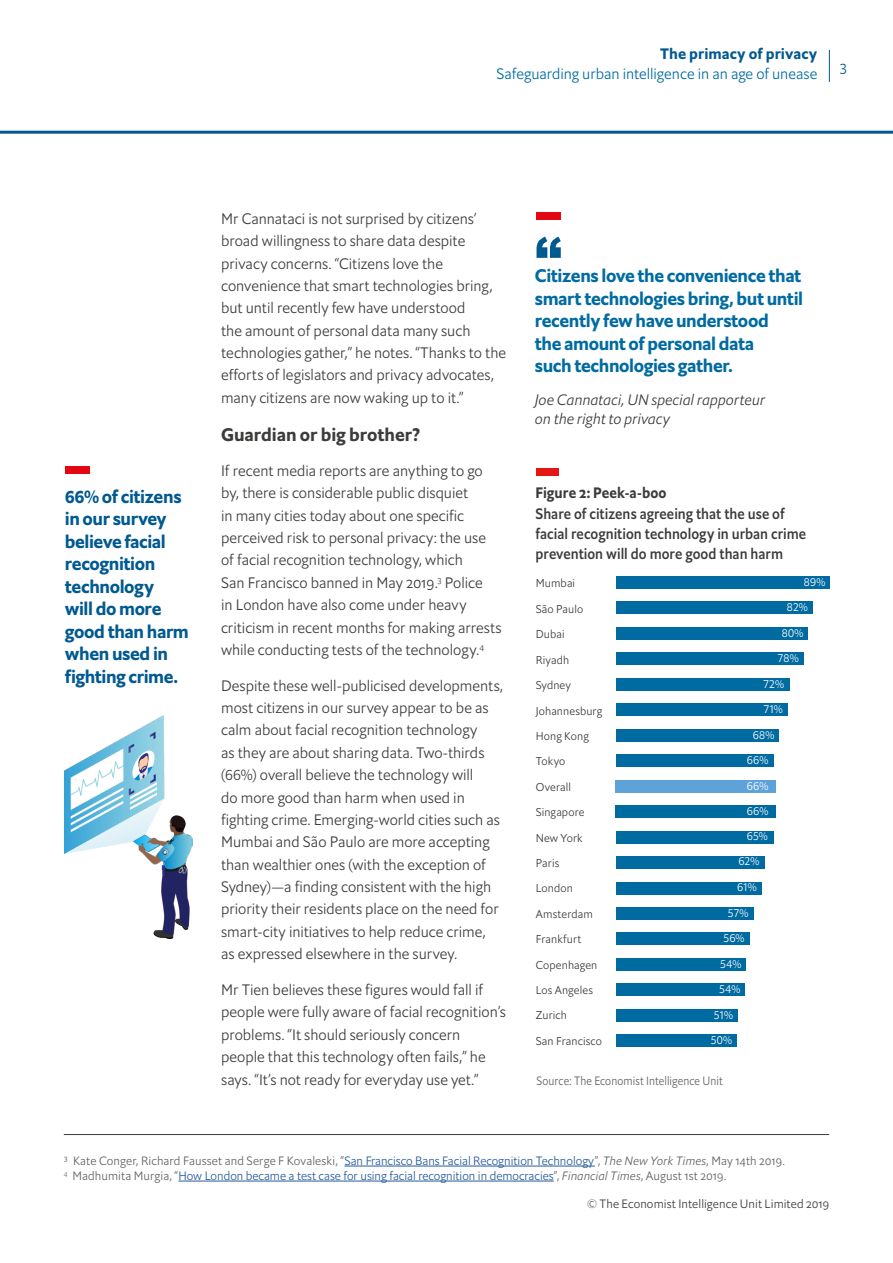
<style>
.page{position:relative;width:893px;height:1263px;background:#fff}
.page>*{position:absolute;margin:0;border:0;box-sizing:border-box;transform-origin:0 0}
.t1{font:700 18px/22.5px "Econ Sans OS";letter-spacing:-.025em;color:#006ba1}
.t2{font:700 18px/22.5px "Econ Sans OS";letter-spacing:-.025em;color:#00598f}
.t3{font:700 18px "Econ Sans OS";letter-spacing:-.005em;color:#3c3c3b}
.t4{font:300 15px/22.4px "Econ Sans OS";color:#3c3c3c}
.t5{font:500 15px/20.2px "Econ Sans Cnd OS";color:#3c3c3c}
.t6{font:italic 300 15px/19.5px "Econ Sans OS";color:#3c3c3c}
.t7{font:300 15px "Econ Sans OS";letter-spacing:-.005em;color:#006ba1}
.t8{font:700 15px "Econ Sans OS";letter-spacing:.005em;color:#00598f}
.t9{font:700 15px "Econ Sans Cnd OS";letter-spacing:.005em;color:#3c3c3c}
.t10{font:300 15px "Econ Sans OS";color:#00598f}
.t11{font:300 12px/15px "Econ Sans OS";color:#275b9b}
.t12{font:300 12px "Econ Sans OS";letter-spacing:.01em;color:#3c3c3c}
.t13{font:300 12px "Econ Sans Cnd OS";letter-spacing:.005em;color:#625f60}
.t14{font:300 11.25px "Econ Sans OS";letter-spacing:.01em;color:#3c3c3c}
.t15{font:300 11.25px "Econ Sans OS";letter-spacing:.015em;color:#fff}
.s1{color:#646363}
.s2{font-style:italic;color:#646363}
</style>
<div class="page">
<hr style="left:0;top:131px;width:893px;height:3px;background:#00598f">
<hr style="left:829px;top:50px;width:1px;height:32px;background:#00598f">
<hr style="left:64px;top:1134px;width:765px;height:1px;background:#3c3c3b">
<hr style="left:344px;top:1166px;width:251px;height:1px;background:#275b9b">
<hr style="left:178px;top:1181px;width:376px;height:1px;background:#275b9b">
<div style="left:536px;top:213px;width:25px;height:7px;background:#e30613"></div>
<svg style="left:536px;top:237px;width:25px;height:21px"></svg>
<div style="left:536px;top:468px;width:23px;height:7px;background:#e41513"></div>
<div style="left:616px;top:576px;width:214px;height:13px;background:#006ba1"></div>
<div style="left:616px;top:602px;width:197px;height:12px;background:#006ba1"></div>
<div style="left:616px;top:627px;width:191px;height:13px;background:#006ba1"></div>
<div style="left:616px;top:652px;width:187px;height:13px;background:#006ba1"></div>
<div style="left:616px;top:678px;width:173px;height:13px;background:#006ba1"></div>
<div style="left:616px;top:703px;width:172px;height:13px;background:#006ba1"></div>
<div style="left:616px;top:729px;width:163px;height:13px;background:#006ba1"></div>
<div style="left:616px;top:754px;width:157px;height:13px;background:#006ba1"></div>
<div style="left:616px;top:780px;width:160px;height:12px;background:#5da3da"></div>
<div style="left:616px;top:805px;width:160px;height:13px;background:#006ba1"></div>
<div style="left:616px;top:831px;width:157px;height:12px;background:#006ba1"></div>
<div style="left:616px;top:856px;width:148px;height:13px;background:#006ba1"></div>
<div style="left:616px;top:882px;width:145px;height:12px;background:#006ba1"></div>
<div style="left:616px;top:907px;width:138px;height:13px;background:#006ba1"></div>
<div style="left:616px;top:932px;width:134px;height:13px;background:#006ba1"></div>
<div style="left:616px;top:958px;width:130px;height:13px;background:#006ba1"></div>
<div style="left:616px;top:983px;width:128px;height:13px;background:#006ba1"></div>
<div style="left:616px;top:1009px;width:122px;height:13px;background:#006ba1"></div>
<div style="left:616px;top:1034px;width:121px;height:13px;background:#006ba1"></div>
<div style="left:65px;top:466px;width:24px;height:8px;background:#e30613"></div>
<img style="left:65px;top:715px;width:127px;height:223px">
<p class="t8" style="left:660px;top:44px;width:159px">The primacy of privacy</p>
<p class="t7" style="left:496px;top:64px;width:322px">Safeguarding urban intelligence in an age of unease</p>
<p class="t10" style="left:840px;top:57px;width:9px">3</p>
<p class="t2" style="left:65px;top:485px;width:126px">66% of citizens in our survey believe facial recognition technology<br>will do more good than harm when used in fighting crime.</p>
<p class="t4" style="left:221px;top:207px;width:286px">Mr Cannataci is not surprised by citizens’ broad willingness to share data despite privacy concerns. “Citizens love the convenience that smart technologies bring, but until recently few have understood<br>the amount of personal data many such technologies gather,” he notes. “Thanks to the efforts of legislators and privacy advocates, many citizens are now waking up to it.”</p>
<p class="t3" style="left:221px;top:423px;width:200px">Guardian or big brother?</p>
<p class="t4" style="left:221px;top:459px;width:282px">If recent media reports are anything to go by, there is considerable public disquiet<br>in many cities today about one specific perceived risk to personal privacy: the use of facial recognition technology, which<br>San Francisco banned in May 2019.<sup>3</sup> Police<br>in London have also come under heavy criticism in recent months for making arrests while conducting tests of the technology.<sup>4</sup></p>
<p class="t4" style="left:221px;top:674px;width:284px">Despite these well-publicised developments, most citizens in our survey appear to be as calm about facial recognition technology<br>as they are about sharing data. Two-thirds (66%) overall believe the technology will<br>do more good than harm when used in fighting crime. Emerging-world cities such as Mumbai and São Paulo are more accepting than wealthier ones (with the exception of Sydney)—a finding consistent with the high priority their residents place on the need for smart-city initiatives to help reduce crime,<br>as expressed elsewhere in the survey.</p>
<p class="t4" style="left:221px;top:978px;width:286px">Mr Tien believes these figures would fall if people were fully aware of facial recognition’s problems. “It should seriously concern people that this technology often fails,” he says. “It’s not ready for everyday use yet.”</p>
<p class="t1" style="left:535px;top:265px;width:270px">Citizens love the convenience that smart technologies bring, but until recently few have understood<br>the amount of personal data<br>such technologies gather.</p>
<p class="t6" style="left:535px;top:389px;width:232px">Joe Cannataci, UN special rapporteur on the right to privacy</p>
<p class="t9" style="left:536px;top:483px;width:132px">Figure 2: Peek-a-boo</p>
<p class="t5" style="left:536px;top:503px;width:272px">Share of citizens agreeing that the use of facial recognition technology in urban crime prevention will do more good than harm</p>
<p class="t14" style="left:536px;top:576px;width:41px">Mumbai</p>
<p class="t14" style="left:536px;top:602px;width:49px">São Paulo</p>
<p class="t14" style="left:536px;top:627px;width:30px">Dubai</p>
<p class="t14" style="left:536px;top:652px;width:35px">Riyadh</p>
<p class="t14" style="left:536px;top:678px;width:37px">Sydney</p>
<p class="t14" style="left:536px;top:703px;width:68px">Johannesburg</p>
<p class="t14" style="left:536px;top:729px;width:55px">Hong Kong</p>
<p class="t14" style="left:536px;top:754px;width:31px">Tokyo</p>
<p class="t14" style="left:536px;top:779px;width:37px">Overall</p>
<p class="t14" style="left:536px;top:805px;width:50px">Singapore</p>
<p class="t14" style="left:536px;top:830px;width:48px">New York</p>
<p class="t14" style="left:536px;top:856px;width:25px">Paris</p>
<p class="t14" style="left:536px;top:881px;width:39px">London</p>
<p class="t14" style="left:536px;top:906px;width:59px">Amsterdam</p>
<p class="t14" style="left:536px;top:932px;width:47px">Frankfurt</p>
<p class="t14" style="left:536px;top:957px;width:63px">Copenhagen</p>
<p class="t14" style="left:536px;top:983px;width:59px">Los Angeles</p>
<p class="t14" style="left:536px;top:1008px;width:33px">Zurich</p>
<p class="t14" style="left:536px;top:1033px;width:68px">San Francisco</p>
<p class="t15" style="left:804px;top:575px;width:23px">89%</p>
<p class="t15" style="left:787px;top:600px;width:22px">82%</p>
<p class="t15" style="left:782px;top:626px;width:23px">80%</p>
<p class="t15" style="left:778px;top:651px;width:22px">78%</p>
<p class="t15" style="left:763px;top:676px;width:22px">72%</p>
<p class="t15" style="left:764px;top:702px;width:20px">71%</p>
<p class="t15" style="left:753px;top:727px;width:23px">68%</p>
<p class="t15" style="left:747px;top:753px;width:23px">66%</p>
<p class="t15" style="left:747px;top:778px;width:23px">66%</p>
<p class="t15" style="left:747px;top:804px;width:23px">66%</p>
<p class="t15" style="left:747px;top:829px;width:22px">65%</p>
<p class="t15" style="left:738px;top:854px;width:22px">62%</p>
<p class="t15" style="left:737px;top:880px;width:21px">61%</p>
<p class="t15" style="left:728px;top:906px;width:22px">57%</p>
<p class="t15" style="left:723px;top:931px;width:23px">56%</p>
<p class="t15" style="left:720px;top:956px;width:23px">54%</p>
<p class="t15" style="left:719px;top:982px;width:23px">54%</p>
<p class="t15" style="left:714px;top:1007px;width:21px">51%</p>
<p class="t15" style="left:711px;top:1033px;width:23px">50%</p>
<p class="t13" style="left:537px;top:1073px;width:188px">Source: The Economist Intelligence Unit</p>
<p class="t11" style="left:64px;top:1153px;width:723px"><span class="s1">3 Kate Conger, Richard Fausset and Serge F Kovaleski, “</span>San Francisco Bans Facial Recognition Technology<span class="s1">”,</span> <span class="s2">The New York Times</span><span class="s1">, May 14th 2019.<br></span><sup>4</sup> <span class="s1">Madhumita Murgia, “</span>How London became a test case for using facial recognition in democracies<span class="s1">”,</span> <span class="s2">Financial Times</span><span class="s1">, August 1st 2019.</span></p>
<p class="t12" style="left:587px;top:1196px;width:244px">© The Economist Intelligence Unit Limited 2019</p>
</div>
